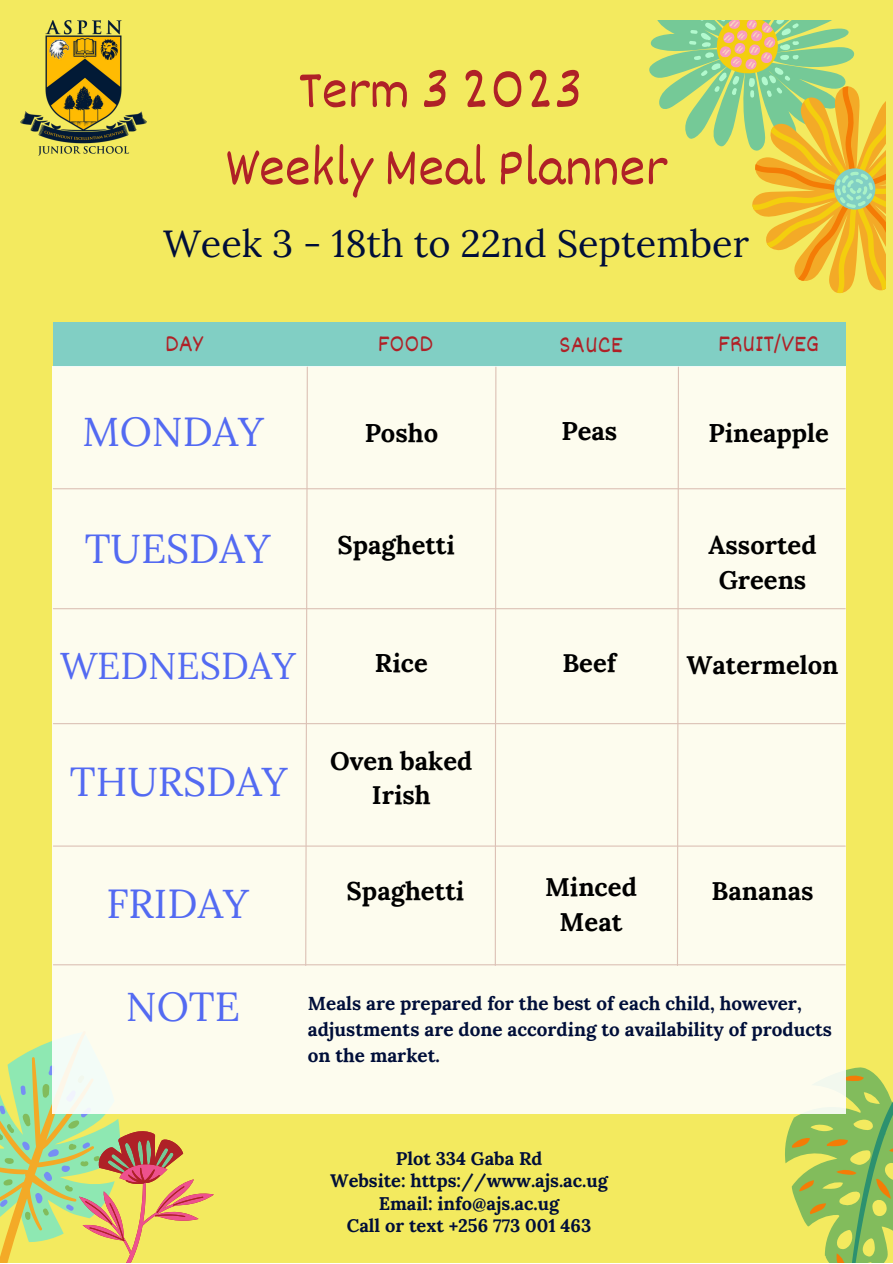
<style>
.page{position:relative;width:893px;height:1264px;background:#fff}
.page>*{position:absolute;margin:0;border:0;box-sizing:border-box;transform-origin:0 0}
.t1{font:55.35px "Dekko";color:#af2127}
.t2{font:40.5px "Lora";color:#536af2}
.t3{font:37.8px "Lora";color:#000e39}
.t4{font:37.35px "Lora";color:#536af2}
.t5{font:700 25.65px/34.8px "Lora";color:#000;text-align:center}
.t6{font:700 25.5px/34.8px "Lora";color:#000;text-align:center}
.t7{font:24.75px "Dekko";color:#af2127}
.t8{font:700 18.9px/26.1px "Lora";color:#000e39}
.t9{font:700 18.3px "Lora";color:#000e39}
</style>
<div class="page">
<div style="left:0;top:0;width:892px;height:1262px;background:#f3ea5f"></div>
<svg style="left:0;top:1041px;width:214px;height:221px"></svg>
<div style="left:53px;top:322px;width:792px;height:44px;background:#81cfc4"></div>
<svg style="left:783px;top:1046px;width:109px;height:216px"></svg>
<div style="left:52px;top:366px;width:793px;height:747px;background:#fdfcee"></div>
<svg style="left:304px;top:366px;width:4px;height:600px"></svg>
<svg style="left:676px;top:366px;width:3px;height:600px"></svg>
<hr style="left:53px;top:488px;width:792px;height:1px;background:#dcc1b5">
<hr style="left:53px;top:608px;width:792px;height:1px;background:#dcc1b5">
<hr style="left:53px;top:723px;width:792px;height:1px;background:#dcc1b5">
<hr style="left:53px;top:845px;width:792px;height:1px;background:#dcc1b5">
<hr style="left:53px;top:964px;width:792px;height:1px;background:#dcc1b5">
<svg style="left:494px;top:366px;width:3px;height:600px"></svg>
<svg style="left:649px;top:20px;width:236px;height:273px"></svg>
<hr style="left:0;top:400px;width:1px;height:837px;background:#dcc1b5">
<img style="left:20px;top:20px;width:126px;height:135px">
<p class="t1" style="left:298px;top:55px;width:286px">Term 3 2023</p>
<p class="t1" style="left:225px;top:133px;width:443px">Weekly Meal Planner</p>
<p class="t3" style="left:163px;top:219px;width:587px">Week 3 - 18th to 22nd September</p>
<p class="t7" style="left:165px;top:328px;width:39px">DAY</p>
<p class="t7" style="left:378px;top:328px;width:57px">FOOD</p>
<p class="t7" style="left:559px;top:329px;width:65px">SAUCE</p>
<p class="t7" style="left:718px;top:328px;width:102px">FRUIT/VEG</p>
<p class="t2" style="left:83px;top:405px;width:183px">MONDAY</p>
<p class="t2" style="left:85px;top:522px;width:187px">TUESDAY</p>
<p class="t6" style="left:364px;top:415px;width:75px">Posho</p>
<p class="t6" style="left:337px;top:527px;width:119px">Spaghetti</p>
<p class="t4" style="left:60px;top:642px;width:237px">WEDNESDAY</p>
<p class="t2" style="left:70px;top:754px;width:219px">THURSDAY</p>
<p class="t2" style="left:106px;top:877px;width:144px">FRIDAY</p>
<p class="t6" style="left:375px;top:645px;width:54px">Rice</p>
<p class="t6" style="left:330px;top:743px;width:144px">Oven baked<br>Irish</p>
<p class="t5" style="left:346px;top:873px;width:119px">Spaghetti</p>
<p class="t6" style="left:561px;top:413px;width:57px">Peas</p>
<p class="t6" style="left:562px;top:645px;width:55px">Beef</p>
<p class="t6" style="left:708px;top:415px;width:122px">Pineapple</p>
<p class="t6" style="left:708px;top:527px;width:110px">Assorted<br>Greens</p>
<p class="t6" style="left:686px;top:647px;width:153px">Watermelon</p>
<p class="t5" style="left:545px;top:869px;width:93px">Minced<br>Meat</p>
<p class="t5" style="left:711px;top:873px;width:104px">Bananas</p>
<p class="t2" style="left:126px;top:980px;width:116px">NOTE</p>
<p class="t8" style="left:308px;top:989px;width:525px">Meals are prepared for the best of each child, however, adjustments are done according to availability of products on the market.</p>
<p class="t9" style="left:395px;top:1146px;width:148px">Plot 334 Gaba Rd</p>
<p class="t9" style="left:330px;top:1168px;width:279px">Website: https://www.ajs.ac.ug</p>
<p class="t9" style="left:379px;top:1191px;width:182px">Email: info@ajs.ac.ug</p>
<p class="t9" style="left:347px;top:1213px;width:246px">Call or text +256 773 001 463</p>
</div>
